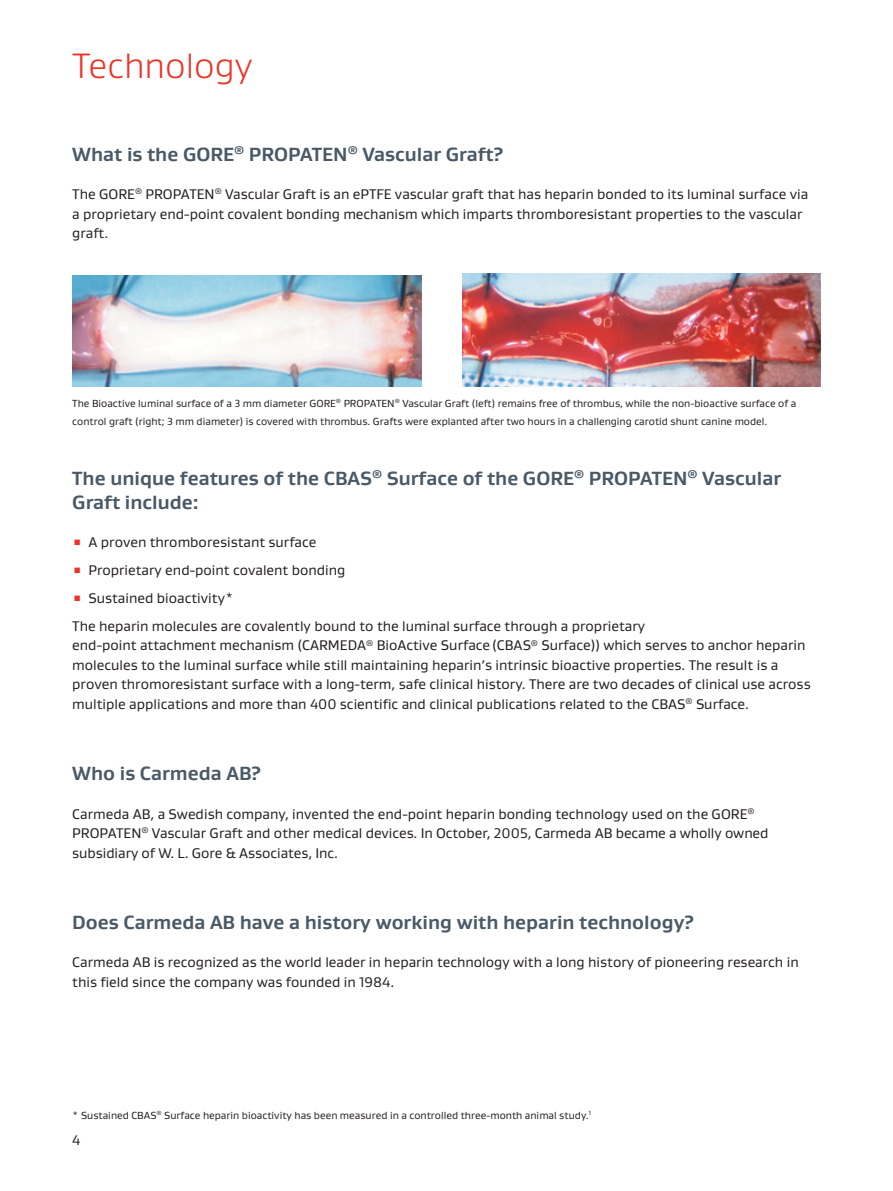
<style>
.page{position:relative;width:893px;height:1191px;background:#fff}
.page>*{position:absolute;margin:0;border:0;box-sizing:border-box;transform-origin:0 0}
.t1{font:300 36px "Gore Gustan";color:#ee3224}
.t2{font:700 19.5px/24px "Gore Gustan";color:#495966}
.t3{font:14.25px/19.5px "Gore Gustan";color:#231f20}
.t4{font:10.5px/18px "Gore Gustan";color:#231f20}
</style>
<div class="page">
<img style="left:72px;top:275px;width:350px;height:112px">
<img style="left:463px;top:273px;width:358px;height:113px">
<h1 class="t1" style="left:72px;top:43px;width:182px">Technology</h1>
<h2 class="t2" style="left:72px;top:142px;width:433px">What is the GORE<sup>®</sup> PROPATEN<sup>®</sup> Vascular Graft?</h2>
<p class="t3" style="left:72px;top:184px;width:737px">The GORE<sup>®</sup> PROPATEN<sup>®</sup> Vascular Graft is an ePTFE vascular graft that has heparin bonded to its luminal surface via a proprietary end-point covalent bonding mechanism which imparts thromboresistant properties to the vascular graft.</p>
<p class="t4" style="left:72px;top:394px;width:725px">The Bioactive luminal surface of a 3 mm diameter GORE<sup>®</sup> PROPATEN<sup>®</sup> Vascular Graft (left) remains free of thrombus, while the non-bioactive surface of a control graft (right; 3 mm diameter) is covered with thrombus. Grafts were explanted after two hours in a challenging carotid shunt canine model.</p>
<h2 class="t2" style="left:72px;top:465px;width:710px">The unique features of the CBAS<sup>®</sup> Surface of the GORE<sup>®</sup> PROPATEN<sup>®</sup> Vascular<br>Graft include:</h2>
<p class="t3" style="left:72px;top:532px;width:246px"><sup>▪</sup> A proven thromboresistant surface</p>
<p class="t3" style="left:72px;top:560px;width:275px"><sup>▪</sup> Proprietary end-point covalent bonding</p>
<p class="t3" style="left:72px;top:583px;width:574px;line-height:28px"><sup>▪</sup> Sustained bioactivity*<br>The heparin molecules are covalently bound to the luminal surface through a proprietary</p>
<p class="t3" style="left:72px;top:635px;width:740px">end-point attachment mechanism (CARMEDA<sup>®</sup> BioActive Surface (CBAS<sup>®</sup> Surface)) which serves to anchor heparin molecules to the luminal surface while still maintaining heparin’s intrinsic bioactive properties. The result is a proven thromoresistant surface with a long-term, safe clinical history. There are two decades of clinical use across multiple applications and more than 400 scientific and clinical publications related to the CBAS<sup>®</sup> Surface.</p>
<h2 class="t2" style="left:72px;top:761px;width:190px">Who is Carmeda AB?</h2>
<p class="t3" style="left:72px;top:803px;width:698px">Carmeda AB, a Swedish company, invented the end-point heparin bonding technology used on the GORE<sup>®<br></sup>PROPATEN<sup>®</sup> Vascular Graft and other medical devices. In October, 2005, Carmeda AB became a wholly owned subsidiary of W. L. Gore &amp; Associates, Inc.</p>
<h2 class="t2" style="left:72px;top:910px;width:623px">Does Carmeda AB have a history working with heparin technology?</h2>
<p class="t3" style="left:72px;top:952px;width:728px">Carmeda AB is recognized as the world leader in heparin technology with a long history of pioneering research in this field since the company was founded in 1984.</p>
<p class="t4" style="left:72px;top:1105px;width:520px">* Sustained CBAS<sup>®</sup> Surface heparin bioactivity has been measured in a controlled three-month animal study.<sup>1</sup></p>
<p class="t3" style="left:72px;top:1130px;width:10px">4</p>
</div>
